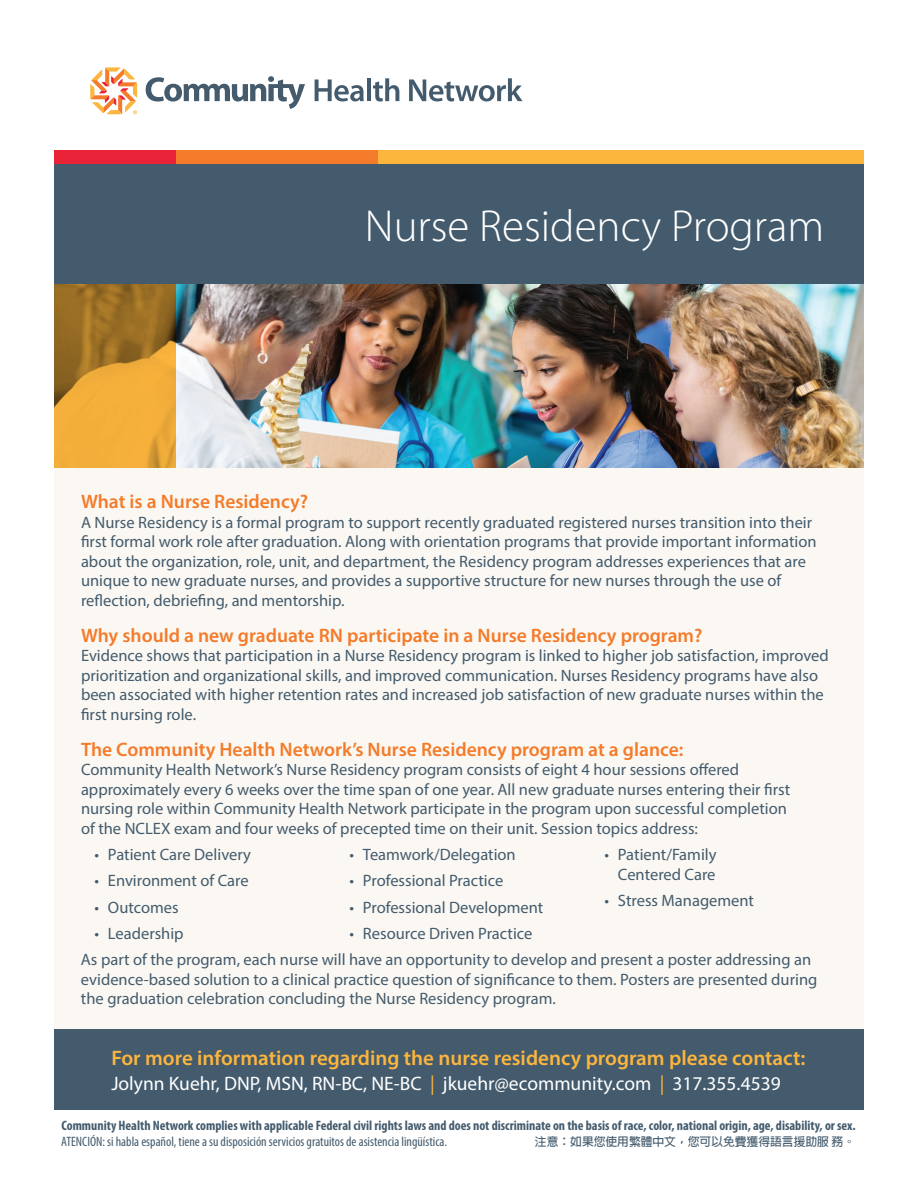
<style>
.page{position:relative;width:918px;height:1188px;background:#fff}
.page>*{position:absolute;margin:0;border:0;box-sizing:border-box;transform-origin:0 0}
.t1{font:300 45px "Myriad Pro";color:#fff}
.t2{font:600 21px "Myriad Pro";color:#fcb53d}
.t3{font:600 19.5px "Myriad Pro";color:#f47b2a}
.t4{font:19.5px "Myriad Pro";color:#fff}
.t5{font:16.5px/19.5px "Myriad Pro";color:#435b6d}
.t6{font:700 condensed 13.65px "Myriad Pro";color:#435b6d}
.t7{font:condensed 13.65px "Myriad Pro";color:#435b6d}
.t8{font:700 11.7px "Adobe Fan Heiti Std";color:#435b6d}
.s1{color:#fcb53d}
</style>
<div class="page">
<img style="left:176px;top:284px;width:688px;height:185px">
<svg style="left:54px;top:284px;width:122px;height:185px;background:#c89031"></svg>
<div style="left:54px;top:164px;width:810px;height:120px;background:#435b6d"></div>
<div style="left:54px;top:151px;width:810px;height:13px;background:#fcb53d"></div>
<div style="left:54px;top:151px;width:324px;height:13px;background:#f47b2a"></div>
<div style="left:54px;top:151px;width:122px;height:13px;background:#e92238"></div>
<svg style="left:90px;top:67px;width:47px;height:47px"></svg>
<svg style="left:146px;top:76px;width:159px;height:33px"></svg>
<svg style="left:315px;top:79px;width:49px;height:22px"></svg>
<hr style="left:367px;top:78px;width:4px;height:23px;background:#435b6d">
<svg style="left:373px;top:78px;width:26px;height:23px"></svg>
<svg style="left:409px;top:78px;width:114px;height:23px"></svg>
<div style="left:54px;top:469px;width:810px;height:560px;background:#fbf8f3"></div>
<div style="left:54px;top:1029px;width:810px;height:81px;background:#435b6d"></div>
<h1 class="t1" style="left:365px;top:199px;width:461px">Nurse Residency Program</h1>
<p class="t3" style="left:81px;top:489px;width:229px">What is a Nurse Residency?</p>
<p class="t5" style="left:81px;top:512px;width:737px">A Nurse Residency is a formal program to support recently graduated registered nurses transition into their first formal work role after graduation. Along with orientation programs that provide important information about the organization, role, unit, and department, the Residency program addresses experiences that are unique to new graduate nurses, and provides a supportive structure for new nurses through the use of reflection, debriefing, and mentorship.</p>
<p class="t3" style="left:81px;top:623px;width:623px">Why should a new graduate RN participate in a Nurse Residency program?</p>
<p class="t5" style="left:81px;top:646px;width:749px">Evidence shows that participation in a Nurse Residency program is linked to higher job satisfaction, improved prioritization and organizational skills, and improved communication. Nurses Residency programs have also been associated with higher retention rates and increased job satisfaction of new graduate nurses within the first nursing role.</p>
<p class="t3" style="left:81px;top:737px;width:604px">The Community Health Network’s Nurse Residency program at a glance:</p>
<p class="t5" style="left:81px;top:760px;width:711px">Community Health Network’s Nurse Residency program consists of eight 4 hour sessions offered approximately every 6 weeks over the time span of one year. All new graduate nurses entering their first nursing role within Community Health Network participate in the program upon successful completion of the NCLEX exam and four weeks of precepted time on their unit. Session topics address:</p>
<p class="t5" style="left:94px;top:845px;width:158px">• Patient Care Delivery</p>
<p class="t5" style="left:94px;top:871px;width:156px">• Environment of Care</p>
<p class="t5" style="left:94px;top:897px;width:86px">• Outcomes</p>
<p class="t5" style="left:94px;top:923px;width:91px">• Leadership</p>
<p class="t5" style="left:349px;top:845px;width:168px">• Teamwork/Delegation</p>
<p class="t5" style="left:349px;top:871px;width:155px">• Professional Practice</p>
<p class="t5" style="left:349px;top:897px;width:195px">• Professional Development</p>
<p class="t5" style="left:349px;top:923px;width:184px">• Resource Driven Practice</p>
<p class="t5" style="left:604px;top:845px;width:114px;text-align:right">• Patient/Family<br>Centered Care</p>
<p class="t5" style="left:604px;top:890px;width:151px">• Stress Management</p>
<p class="t5" style="left:81px;top:950px;width:738px">As part of the program, each nurse will have an opportunity to develop and present a poster addressing an evidence-based solution to a clinical practice question of significance to them. Posters are presented during the graduation celebration concluding the Nurse Residency program.</p>
<p class="t2" style="left:111px;top:1045px;width:695px">For more information regarding the nurse residency program please contact:</p>
<p class="t4" style="left:111px;top:1071px;width:671px">Jolynn Kuehr, DNP, MSN, RN-BC, NE-BC <span class="s1">|</span> jkuehr@ecommunity.com <span class="s1">|</span> 317.355.4539</p>
<p class="t6" style="left:61px;top:1117px;width:796px">Community Health Network complies with applicable Federal civil rights laws and does not discriminate on the basis of race, color, national origin, age, disability, or sex.</p>
<p class="t7" style="left:61px;top:1133px;width:387px">ATENCIÓN: si habla español, tiene a su disposición servicios gratuitos de asistencia lingüística.</p>
<p class="t8" style="left:535px;top:1135px;width:322px">注意：如果您使用繁體中文，您可以免費獲得語言援助服 務。</p>
</div>
